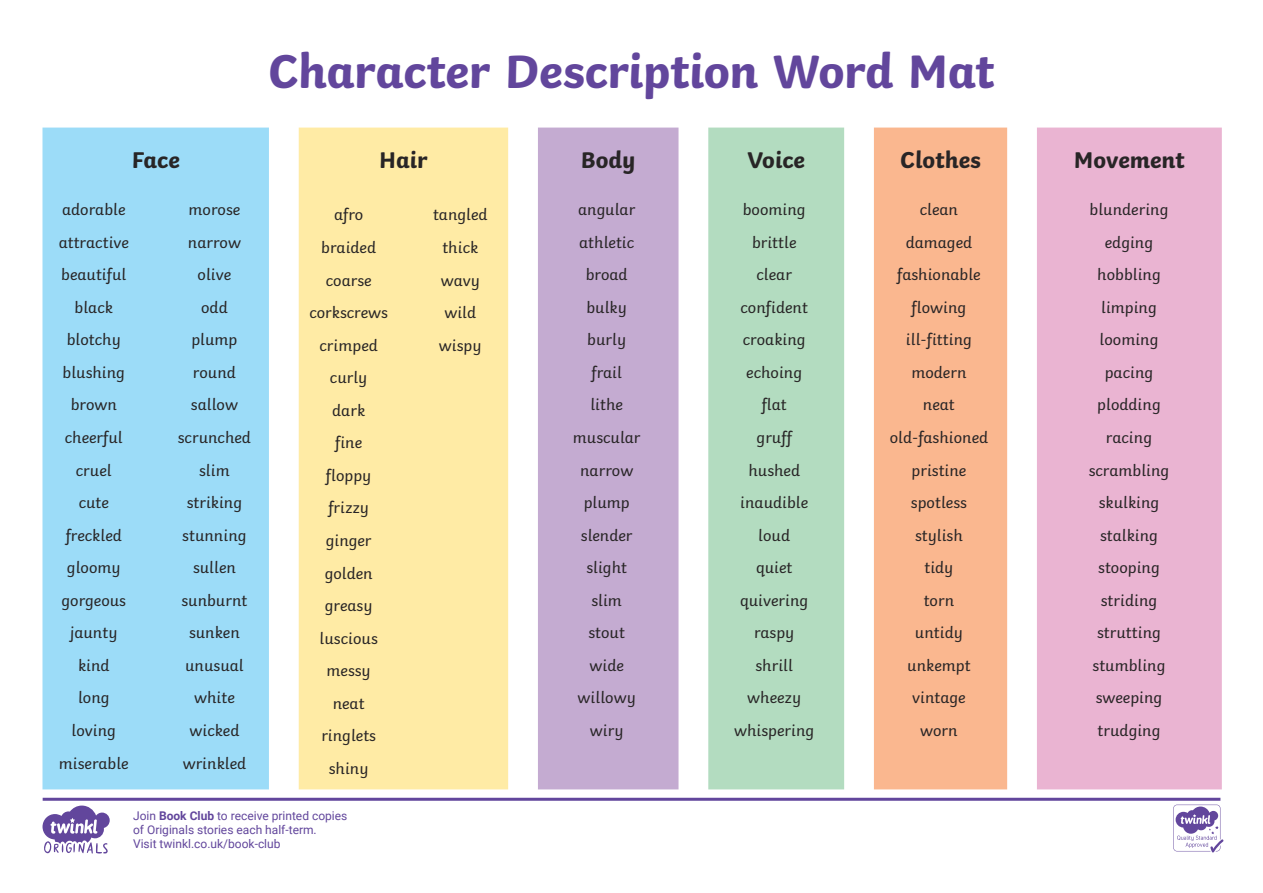
<style>
.page{position:relative;width:1263px;height:893px;background:#fff}
.page>*{position:absolute;margin:0;border:0;box-sizing:border-box;transform-origin:0 0}
.Heading_1{font:700 49.5px "Twinkl";letter-spacing:-.01em;color:#62469c}
.KS1_Body_Copy{font:700 24px "Twinkl";color:#282526}
.KS1_Body_Copy-2{font:16.5px "Twinkl";color:#282526}
.t1{font:12px/14.4px "Roboto";color:#62469c}
.s1{font-weight:700}
</style>
<div class="page">
<div style="left:42px;top:128px;width:227px;height:661px;background:#9cdcf8"></div>
<svg style="left:298px;top:128px;width:710px;height:661px"></svg>
<div style="left:299px;top:128px;width:209px;height:661px;background:#ffeba5"></div>
<div style="left:538px;top:128px;width:140px;height:661px;background:#c4abd1"></div>
<div style="left:708px;top:128px;width:136px;height:661px;background:#b3dcc0"></div>
<div style="left:874px;top:128px;width:133px;height:661px;background:#fab78f"></div>
<div style="left:1037px;top:128px;width:185px;height:661px;background:#eab4d2"></div>
<svg style="left:45px;top:852px;width:63px;height:2px"></svg>
<svg style="left:43px;top:798px;width:1180px;height:54px"></svg>
<p class="Heading_1" style="left:268px;top:31px;width:728px">Character Description Word Mat</p>
<p class="KS1_Body_Copy" style="left:132px;top:140px;width:50px">Face</p>
<p class="KS1_Body_Copy" style="left:379px;top:140px;width:50px">Hair</p>
<p class="KS1_Body_Copy" style="left:581px;top:140px;width:56px">Body</p>
<p class="KS1_Body_Copy" style="left:747px;top:140px;width:59px">Voice</p>
<p class="KS1_Body_Copy" style="left:900px;top:140px;width:82px">Clothes</p>
<p class="KS1_Body_Copy" style="left:1074px;top:140px;width:112px">Movement</p>
<p class="KS1_Body_Copy-2" style="left:62px;top:197px;width:65px">adorable</p>
<p class="KS1_Body_Copy-2" style="left:59px;top:229px;width:72px">attractive</p>
<p class="KS1_Body_Copy-2" style="left:61px;top:262px;width:67px">beautiful</p>
<p class="KS1_Body_Copy-2" style="left:75px;top:294px;width:40px">black</p>
<p class="KS1_Body_Copy-2" style="left:67px;top:327px;width:56px">blotchy</p>
<p class="KS1_Body_Copy-2" style="left:63px;top:360px;width:64px">blushing</p>
<p class="KS1_Body_Copy-2" style="left:71px;top:392px;width:48px">brown</p>
<p class="KS1_Body_Copy-2" style="left:65px;top:425px;width:59px">cheerful</p>
<p class="KS1_Body_Copy-2" style="left:76px;top:457px;width:37px">cruel</p>
<p class="KS1_Body_Copy-2" style="left:79px;top:490px;width:32px">cute</p>
<p class="KS1_Body_Copy-2" style="left:66px;top:522px;width:58px">freckled</p>
<p class="KS1_Body_Copy-2" style="left:67px;top:555px;width:55px">gloomy</p>
<p class="KS1_Body_Copy-2" style="left:62px;top:587px;width:66px">gorgeous</p>
<p class="KS1_Body_Copy-2" style="left:70px;top:620px;width:49px">jaunty</p>
<p class="KS1_Body_Copy-2" style="left:78px;top:653px;width:33px">kind</p>
<p class="KS1_Body_Copy-2" style="left:78px;top:685px;width:33px">long</p>
<p class="KS1_Body_Copy-2" style="left:72px;top:718px;width:46px">loving</p>
<p class="KS1_Body_Copy-2" style="left:59px;top:750px;width:71px">miserable</p>
<p class="KS1_Body_Copy-2" style="left:189px;top:197px;width:53px">morose</p>
<p class="KS1_Body_Copy-2" style="left:188px;top:229px;width:55px">narrow</p>
<p class="KS1_Body_Copy-2" style="left:198px;top:262px;width:35px">olive</p>
<p class="KS1_Body_Copy-2" style="left:201px;top:294px;width:28px">odd</p>
<p class="KS1_Body_Copy-2" style="left:191px;top:327px;width:48px">plump</p>
<p class="KS1_Body_Copy-2" style="left:193px;top:360px;width:45px">round</p>
<p class="KS1_Body_Copy-2" style="left:191px;top:392px;width:49px">sallow</p>
<p class="KS1_Body_Copy-2" style="left:178px;top:425px;width:75px">scrunched</p>
<p class="KS1_Body_Copy-2" style="left:199px;top:457px;width:32px">slim</p>
<p class="KS1_Body_Copy-2" style="left:187px;top:490px;width:57px">striking</p>
<p class="KS1_Body_Copy-2" style="left:182px;top:522px;width:66px">stunning</p>
<p class="KS1_Body_Copy-2" style="left:193px;top:555px;width:44px">sullen</p>
<p class="KS1_Body_Copy-2" style="left:181px;top:587px;width:68px">sunburnt</p>
<p class="KS1_Body_Copy-2" style="left:189px;top:620px;width:52px">sunken</p>
<p class="KS1_Body_Copy-2" style="left:185px;top:653px;width:60px">unusual</p>
<p class="KS1_Body_Copy-2" style="left:194px;top:685px;width:42px">white</p>
<p class="KS1_Body_Copy-2" style="left:189px;top:718px;width:51px">wicked</p>
<p class="KS1_Body_Copy-2" style="left:183px;top:750px;width:65px">wrinkled</p>
<p class="KS1_Body_Copy-2" style="left:334px;top:202px;width:31px">afro</p>
<p class="KS1_Body_Copy-2" style="left:321px;top:235px;width:56px">braided</p>
<p class="KS1_Body_Copy-2" style="left:326px;top:267px;width:47px">coarse</p>
<p class="KS1_Body_Copy-2" style="left:309px;top:300px;width:80px">corkscrews</p>
<p class="KS1_Body_Copy-2" style="left:320px;top:332px;width:60px">crimped</p>
<p class="KS1_Body_Copy-2" style="left:330px;top:365px;width:39px">curly</p>
<p class="KS1_Body_Copy-2" style="left:332px;top:397px;width:34px">dark</p>
<p class="KS1_Body_Copy-2" style="left:335px;top:430px;width:29px">fine</p>
<p class="KS1_Body_Copy-2" style="left:326px;top:463px;width:47px">floppy</p>
<p class="KS1_Body_Copy-2" style="left:328px;top:495px;width:42px">frizzy</p>
<p class="KS1_Body_Copy-2" style="left:326px;top:528px;width:47px">ginger</p>
<p class="KS1_Body_Copy-2" style="left:325px;top:560px;width:50px">golden</p>
<p class="KS1_Body_Copy-2" style="left:325px;top:593px;width:49px">greasy</p>
<p class="KS1_Body_Copy-2" style="left:320px;top:625px;width:60px">luscious</p>
<p class="KS1_Body_Copy-2" style="left:327px;top:658px;width:46px">messy</p>
<p class="KS1_Body_Copy-2" style="left:333px;top:690px;width:33px">neat</p>
<p class="KS1_Body_Copy-2" style="left:321px;top:723px;width:56px">ringlets</p>
<p class="KS1_Body_Copy-2" style="left:329px;top:756px;width:41px">shiny</p>
<p class="t1" style="left:133px;top:808px;width:216px">Join <span class="s1">Book Club</span> to receive printed copies of Originals stories each half-term.<br>Visit twinkl.co.uk/book-club</p>
<p class="KS1_Body_Copy-2" style="left:433px;top:202px;width:56px">tangled</p>
<p class="KS1_Body_Copy-2" style="left:442px;top:235px;width:37px">thick</p>
<p class="KS1_Body_Copy-2" style="left:441px;top:267px;width:41px">wavy</p>
<p class="KS1_Body_Copy-2" style="left:444px;top:300px;width:33px">wild</p>
<p class="KS1_Body_Copy-2" style="left:439px;top:332px;width:44px">wispy</p>
<p class="KS1_Body_Copy-2" style="left:578px;top:197px;width:59px">angular</p>
<p class="KS1_Body_Copy-2" style="left:579px;top:229px;width:57px">athletic</p>
<p class="KS1_Body_Copy-2" style="left:586px;top:262px;width:43px">broad</p>
<p class="KS1_Body_Copy-2" style="left:586px;top:294px;width:42px">bulky</p>
<p class="KS1_Body_Copy-2" style="left:587px;top:327px;width:40px">burly</p>
<p class="KS1_Body_Copy-2" style="left:591px;top:360px;width:32px">frail</p>
<p class="KS1_Body_Copy-2" style="left:590px;top:392px;width:34px">lithe</p>
<p class="KS1_Body_Copy-2" style="left:573px;top:425px;width:69px">muscular</p>
<p class="KS1_Body_Copy-2" style="left:580px;top:457px;width:55px">narrow</p>
<p class="KS1_Body_Copy-2" style="left:584px;top:490px;width:48px">plump</p>
<p class="KS1_Body_Copy-2" style="left:581px;top:522px;width:53px">slender</p>
<p class="KS1_Body_Copy-2" style="left:586px;top:555px;width:42px">slight</p>
<p class="KS1_Body_Copy-2" style="left:591px;top:587px;width:32px">slim</p>
<p class="KS1_Body_Copy-2" style="left:588px;top:620px;width:38px">stout</p>
<p class="KS1_Body_Copy-2" style="left:589px;top:653px;width:36px">wide</p>
<p class="KS1_Body_Copy-2" style="left:578px;top:685px;width:60px">willowy</p>
<p class="KS1_Body_Copy-2" style="left:590px;top:718px;width:35px">wiry</p>
<p class="KS1_Body_Copy-2" style="left:743px;top:197px;width:64px">booming</p>
<p class="KS1_Body_Copy-2" style="left:752px;top:229px;width:46px">brittle</p>
<p class="KS1_Body_Copy-2" style="left:756px;top:262px;width:37px">clear</p>
<p class="KS1_Body_Copy-2" style="left:740px;top:294px;width:69px">confident</p>
<p class="KS1_Body_Copy-2" style="left:743px;top:327px;width:64px">croaking</p>
<p class="KS1_Body_Copy-2" style="left:746px;top:360px;width:57px">echoing</p>
<p class="KS1_Body_Copy-2" style="left:762px;top:392px;width:27px">flat</p>
<p class="KS1_Body_Copy-2" style="left:756px;top:425px;width:37px">gruff</p>
<p class="KS1_Body_Copy-2" style="left:748px;top:457px;width:53px">hushed</p>
<p class="KS1_Body_Copy-2" style="left:740px;top:490px;width:69px">inaudible</p>
<p class="KS1_Body_Copy-2" style="left:758px;top:522px;width:33px">loud</p>
<p class="KS1_Body_Copy-2" style="left:756px;top:555px;width:38px">quiet</p>
<p class="KS1_Body_Copy-2" style="left:740px;top:587px;width:70px">quivering</p>
<p class="KS1_Body_Copy-2" style="left:754px;top:620px;width:42px">raspy</p>
<p class="KS1_Body_Copy-2" style="left:755px;top:653px;width:39px">shrill</p>
<p class="KS1_Body_Copy-2" style="left:747px;top:685px;width:55px">wheezy</p>
<p class="KS1_Body_Copy-2" style="left:734px;top:718px;width:82px">whispering</p>
<p class="KS1_Body_Copy-2" style="left:920px;top:197px;width:40px">clean</p>
<p class="KS1_Body_Copy-2" style="left:906px;top:229px;width:68px">damaged</p>
<p class="KS1_Body_Copy-2" style="left:897px;top:262px;width:85px">fashionable</p>
<p class="KS1_Body_Copy-2" style="left:911px;top:294px;width:56px">flowing</p>
<p class="KS1_Body_Copy-2" style="left:906px;top:327px;width:67px">ill-fitting</p>
<p class="KS1_Body_Copy-2" style="left:911px;top:360px;width:57px">modern</p>
<p class="KS1_Body_Copy-2" style="left:923px;top:392px;width:33px">neat</p>
<p class="KS1_Body_Copy-2" style="left:890px;top:425px;width:100px">old-fashioned</p>
<p class="KS1_Body_Copy-2" style="left:911px;top:457px;width:56px">pristine</p>
<p class="KS1_Body_Copy-2" style="left:911px;top:490px;width:57px">spotless</p>
<p class="KS1_Body_Copy-2" style="left:915px;top:522px;width:49px">stylish</p>
<p class="KS1_Body_Copy-2" style="left:924px;top:555px;width:31px">tidy</p>
<p class="KS1_Body_Copy-2" style="left:924px;top:587px;width:32px">torn</p>
<p class="KS1_Body_Copy-2" style="left:915px;top:620px;width:50px">untidy</p>
<p class="KS1_Body_Copy-2" style="left:907px;top:653px;width:65px">unkempt</p>
<p class="KS1_Body_Copy-2" style="left:912px;top:685px;width:55px">vintage</p>
<p class="KS1_Body_Copy-2" style="left:920px;top:718px;width:39px">worn</p>
<p class="KS1_Body_Copy-2" style="left:1089px;top:197px;width:80px">blundering</p>
<p class="KS1_Body_Copy-2" style="left:1105px;top:229px;width:50px">edging</p>
<p class="KS1_Body_Copy-2" style="left:1097px;top:262px;width:65px">hobbling</p>
<p class="KS1_Body_Copy-2" style="left:1101px;top:294px;width:57px">limping</p>
<p class="KS1_Body_Copy-2" style="left:1099px;top:327px;width:60px">looming</p>
<p class="KS1_Body_Copy-2" style="left:1105px;top:360px;width:50px">pacing</p>
<p class="KS1_Body_Copy-2" style="left:1097px;top:392px;width:65px">plodding</p>
<p class="KS1_Body_Copy-2" style="left:1106px;top:425px;width:48px">racing</p>
<p class="KS1_Body_Copy-2" style="left:1089px;top:457px;width:82px">scrambling</p>
<p class="KS1_Body_Copy-2" style="left:1099px;top:490px;width:62px">skulking</p>
<p class="KS1_Body_Copy-2" style="left:1100px;top:522px;width:59px">stalking</p>
<p class="KS1_Body_Copy-2" style="left:1098px;top:555px;width:63px">stooping</p>
<p class="KS1_Body_Copy-2" style="left:1101px;top:587px;width:58px">striding</p>
<p class="KS1_Body_Copy-2" style="left:1097px;top:620px;width:65px">strutting</p>
<p class="KS1_Body_Copy-2" style="left:1092px;top:653px;width:75px">stumbling</p>
<p class="KS1_Body_Copy-2" style="left:1096px;top:685px;width:68px">sweeping</p>
<p class="KS1_Body_Copy-2" style="left:1097px;top:718px;width:64px">trudging</p>
</div>
